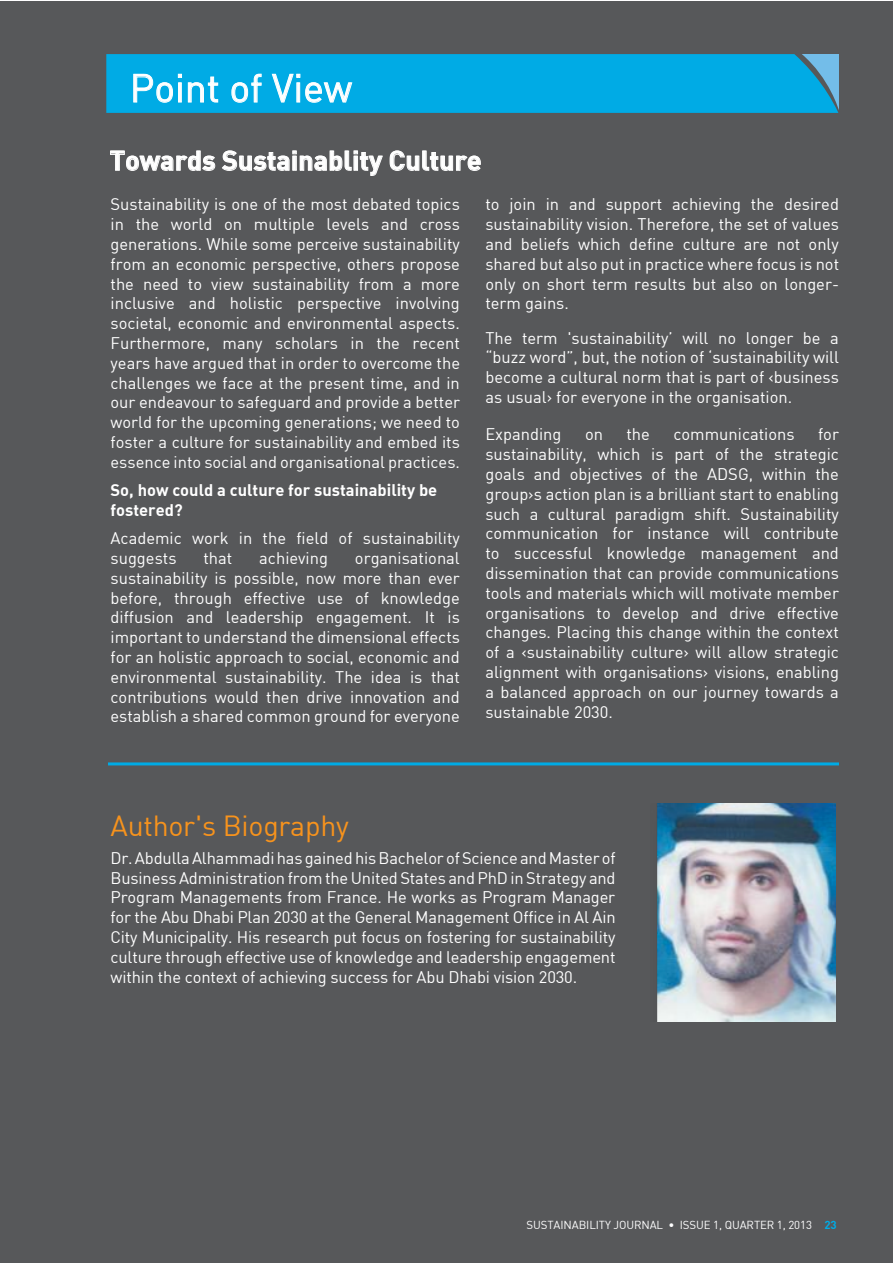
<style>
.page{position:relative;width:893px;height:1263px;background:#fff}
.page>*{position:absolute;margin:0;border:0;box-sizing:border-box;transform-origin:0 0}
.t1{font:39px "DIN";color:#fff}
.t2{font:28.5px "DIN";letter-spacing:-.01em;color:#f7931d}
.t3{font:27px "DIN Bold";color:#fff}
.t4{font:16.5px/19.8px "DIN";color:#fff;text-align:justify}
.t5{font:16.5px/19.8px "DIN Bold Alternate";color:#fff}
.t6{font:11.4px "DIN";letter-spacing:-.01em;color:#fff}
.s1{font-family:"DIN Bold";color:#00abe5}
</style>
<div class="page">
<div style="left:0;top:1px;width:892px;height:1262px;background:#57585a"></div>
<hr style="left:0;top:1px;width:1px;height:1262px;background:#231f20">
<svg style="left:106px;top:54px;width:733px;height:59px"></svg>
<svg style="left:110px;top:150px;width:105px;height:21px"></svg>
<svg style="left:222px;top:150px;width:161px;height:26px"></svg>
<svg style="left:389px;top:150px;width:92px;height:21px"></svg>
<hr style="left:108px;top:762px;width:731px;height:3px;background:#00abe5">
<img style="left:657px;top:803px;width:178px;height:219px">
<h1 class="t1" style="left:130px;top:64px;width:224px">Point of View</h1>
<h3 class="t3" style="left:110px;top:143px;width:373px">Towards Sustainablity Culture</h3>
<p class="t4" style="left:111px;top:194px;width:351px">Sustainability is one of the most debated topics in the world on multiple levels and cross generations. While some perceive sustainability from an economic perspective, others propose the need to view sustainability from a more inclusive and holistic perspective involving societal, economic and environmental aspects.<br>Furthermore, many scholars in the recent years have argued that in order to overcome the challenges we face at the present time, and in our endeavour to safeguard and provide a better world for the upcoming generations; we need to foster a culture for sustainability and embed its essence into social and organisational practices.</p>
<p class="t5" style="left:111px;top:479px;width:328px">So, how could a culture for sustainability be fostered?</p>
<p class="t4" style="left:111px;top:528px;width:351px">Academic work in the field of sustainability suggests</p>
<p class="t4" style="left:111px;top:548px;width:351px;text-indent:244px">organisational sustainability is possible, now more than ever before, through effective use of knowledge diffusion and leadership engagement. It is important to understand the dimensional effects for an holistic approach to social, economic and environmental sustainability. The idea is that contributions would then drive innovation and establish a shared common ground for everyone</p>
<p class="t4" style="left:203px;top:548px;width:30px">that</p>
<p class="t4" style="left:259px;top:548px;width:70px">achieving</p>
<p class="t4" style="left:485px;top:194px;width:355px">to join in and support achieving the desired sustainability vision. Therefore, the set of values and beliefs which define culture are not only shared but also put in practice where focus is not only on short term results but also on longer‐ term gains.</p>
<p class="t4" style="left:485px;top:327px;width:355px">The term 'sustainability’ will no longer be a “buzz word”, but, the notion of ‘sustainability will become a cultural norm that is part of ‹business as usual› for everyone in the organisation.</p>
<p class="t4" style="left:485px;top:424px;width:78px">Expanding</p>
<p class="t4" style="left:585px;top:424px;width:20px">on</p>
<p class="t4" style="left:626px;top:424px;width:25px">the</p>
<p class="t4" style="left:673px;top:424px;width:123px">communications</p>
<p class="t4" style="left:485px;top:424px;width:355px;text-indent:333px">for sustainability, which is part of the strategic goals and objectives of the ADSG, within the group›s action plan is a brilliant start to enabling such a cultural paradigm shift. Sustainability communication for instance will contribute to successful knowledge management and dissemination that can provide communications tools and materials which will motivate member organisations to develop and drive effective changes. Placing this change within the context of a ‹sustainability culture› will allow strategic alignment with organisations› visions, enabling a balanced approach on our journey towards a sustainable 2030.</p>
<h2 class="t2" style="left:111px;top:807px;width:240px">Author's Biography</h2>
<p class="t4" style="left:111px;top:848px;width:507px">Dr. Abdulla Alhammadi has gained his Bachelor of Science and Master of Business Administration from the United States and PhD in Strategy and Program Managements from France. He works as Program Manager for the Abu Dhabi Plan 2030 at the General Management Office in Al Ain City Municipality. His research put focus on fostering for sustainability culture through effective use of knowledge and leadership engagement within the context of achieving success for Abu Dhabi vision 2030.</p>
<p class="t6" style="left:527px;top:1218px;width:312px">#$#%&amp;'(&amp;)'*'%+ ,-$.(&amp;*""!""'##$/ 01 2$&amp;.%/. 01 3405 <span class="s1">23</span></p>
</div>
